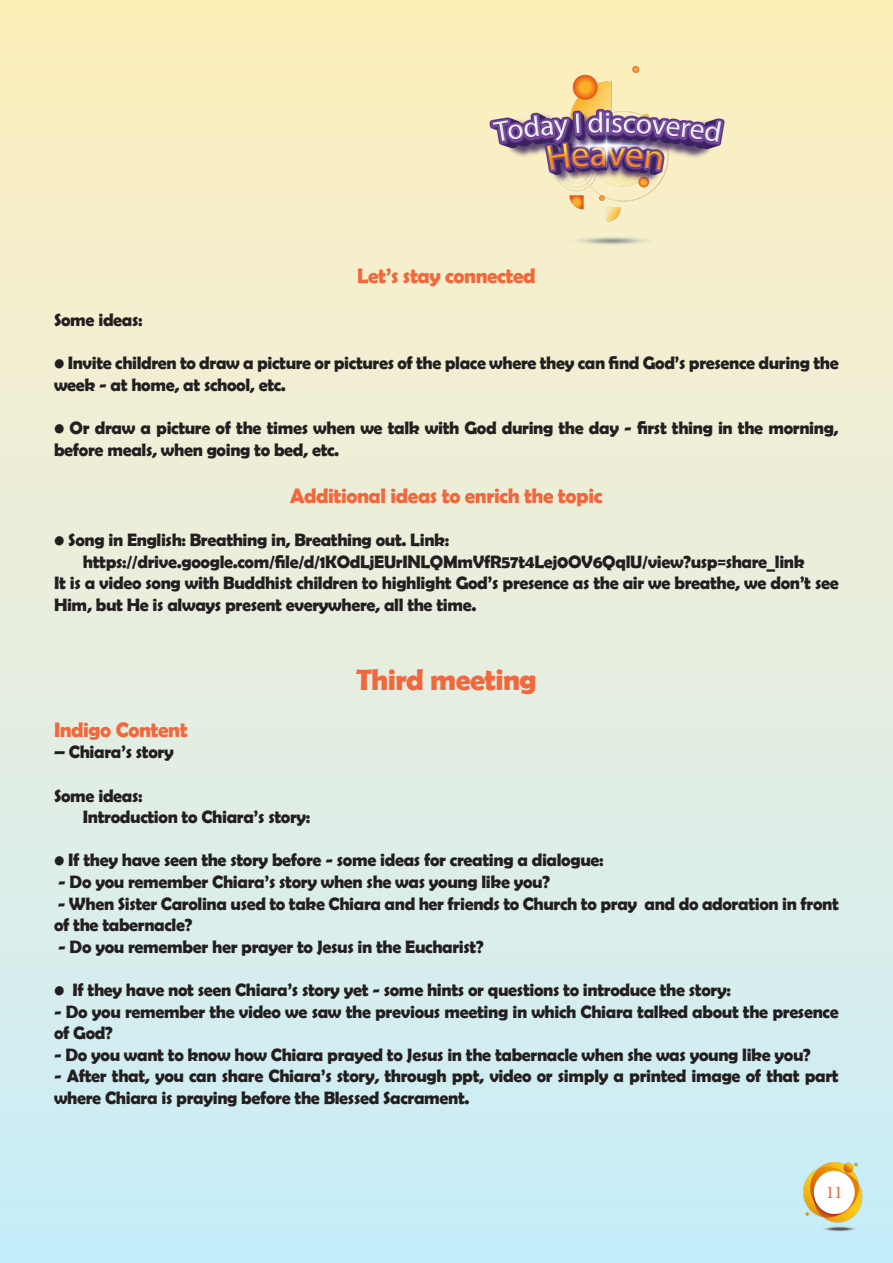
<style>
.page{position:relative;width:893px;height:1263px;background:#fff}
.page>*{position:absolute;margin:0;border:0;box-sizing:border-box;transform-origin:0 0}
.t1{font:700 30px "Berlin Sans FB Demi";letter-spacing:-.02em;color:#f2673b}
.t2{font:700 21px "Berlin Sans FB Demi";letter-spacing:-.02em;color:#f2673b}
.t3{font:700 18px/21.6px "Berlin Sans FB Demi";letter-spacing:-.02em;color:#231f20}
.t4{font:18px "Minion Pro";color:#f2673b}
</style>
<div class="page">
<div style="left:0;top:0;width:893px;height:1263px;background:linear-gradient(to bottom,#ffefbe,#c9edfc)"></div>
<svg style="left:0;top:0;width:1px;height:1263px"></svg>
<img style="left:804px;top:1162px;width:70px;height:71px">
<img style="left:481px;top:67px;width:251px;height:190px">
<p class="t2" style="left:357px;top:264px;width:180px">Let’s stay connected</p>
<p class="t3" style="left:54px;top:309px;width:90px">Some ideas:</p>
<p class="t3" style="left:54px;top:352px;width:786px">• Invite children to draw a picture or pictures of the place where they can find God’s presence during the week - at home, at school, etc.</p>
<p class="t3" style="left:54px;top:417px;width:786px">• Or draw a picture of the times when we talk with God during the day - first thing in the morning, before meals, when going to bed, etc.</p>
<p class="t2" style="left:290px;top:483px;width:314px">Additional ideas to enrich the topic</p>
<p class="t3" style="left:54px;top:529px;width:397px">• Song in English: Breathing in, Breathing out. Link:</p>
<p class="t3" style="left:83px;top:550px;width:723px">https://drive.google.com/file/d/1KOdLjEUrINLQMmVfR57t4Lej0OV6QqlU/view?usp=share_link</p>
<p class="t3" style="left:54px;top:572px;width:786px">It is a video song with Buddhist children to highlight God’s presence as the air we breathe, we don’t see<br>Him, but He is always present everywhere, all the time.</p>
<p class="t1" style="left:356px;top:662px;width:182px">Third meeting</p>
<p class="t2" style="left:54px;top:717px;width:135px">Indigo Content</p>
<p class="t3" style="left:54px;top:741px;width:121px">– Chiara’s story</p>
<p class="t3" style="left:54px;top:784px;width:90px">Some ideas:</p>
<p class="t3" style="left:83px;top:806px;width:229px">Introduction to Chiara’s story:</p>
<p class="t3" style="left:54px;top:849px;width:551px">• If they have seen the story before - some ideas for creating a dialogue:</p>
<p class="t3" style="left:58px;top:871px;width:493px">- Do you remember Chiara’s story when she was young like you?</p>
<p class="t3" style="left:54px;top:892px;width:786px">- When Sister Carolina used to take Chiara and her friends to Church to pray and do adoration in front of the tabernacle?</p>
<p class="t3" style="left:58px;top:935px;width:427px">- Do you remember her prayer to Jesus in the Eucharist?</p>
<p class="t3" style="left:54px;top:979px;width:678px">• If they have not seen Chiara’s story yet - some hints or questions to introduce the story:</p>
<p class="t3" style="left:54px;top:1000px;width:786px">- Do you remember the video we saw the previous meeting in which Chiara talked about the presence of God?</p>
<p class="t3" style="left:54px;top:1043px;width:758px">- Do you want to know how Chiara prayed to Jesus in the tabernacle when she was young like you?</p>
<p class="t3" style="left:54px;top:1065px;width:786px">- After that, you can share Chiara’s story, through ppt, video or simply a printed image of that part where Chiara is praying before the Blessed Sacrament.</p>
<p class="t4" style="left:826px;top:1180px;width:19px">11</p>
</div>
